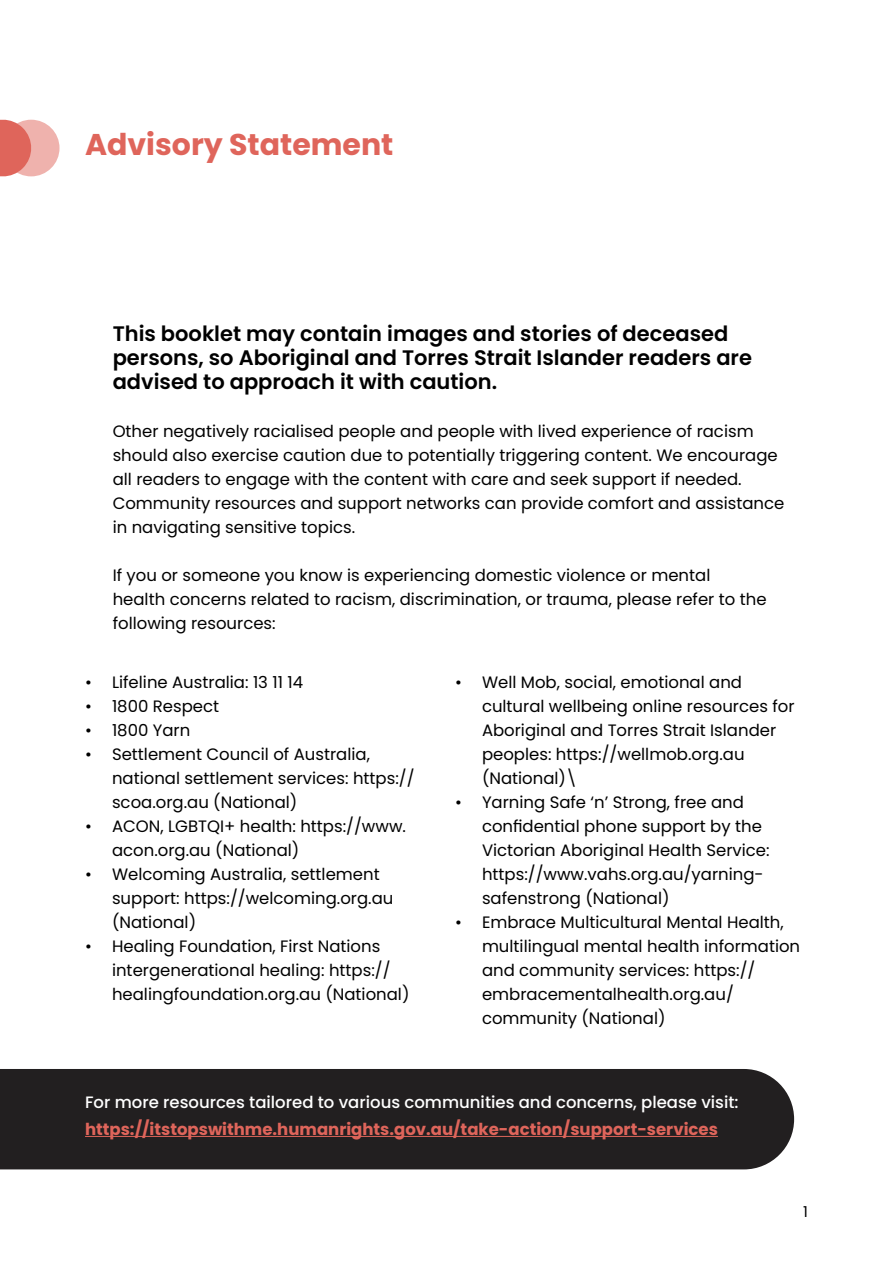
<style>
.page{position:relative;width:893px;height:1263px;background:#fff}
.page>*{position:absolute;margin:0;border:0;box-sizing:border-box;transform-origin:0 0}
.t1{font:700 30px "Poppins";color:#df655b}
.t2{font:600 21px/24px "Poppins";color:#000}
.t3{font:16.5px/24px "Poppins";color:#000}
.t4{font:700 16.5px "Poppins";color:#df655b}
.t5{font:500 16.5px "Poppins";color:#fff}
.t6{font:15px "Poppins";color:#000}
</style>
<div class="page">
<div style="left:0;top:1069px;width:794px;height:100px;background:#221f20"></div>
<hr style="left:85px;top:1136px;width:633px;height:1px;background:#df655b">
<svg style="left:0;top:119px;width:34px;height:58px"></svg>
<svg style="left:3px;top:120px;width:57px;height:56px;fill:#efb2ad"></svg>
<h1 class="t1" style="left:85px;top:127px;width:310px">Advisory Statement</h1>
<p class="t2" style="left:113px;top:322px;width:641px">This booklet may contain images and stories of deceased persons, so Aboriginal and Torres Strait Islander readers are advised to approach it with caution.</p>
<p class="t3" style="left:113px;top:420px;width:673px">Other negatively racialised people and people with lived experience of racism should also exercise caution due to potentially triggering content. We encourage all readers to engage with the content with care and seek support if needed.<br>Community resources and support networks can provide comfort and assistance in navigating sensitive topics.</p>
<p class="t3" style="left:113px;top:564px;width:655px">If you or someone you know is experiencing domestic violence or mental health concerns related to racism, discrimination, or trauma, please refer to the following resources:</p>
<p class="t3" style="left:85px;top:670px;width:219px">• Lifeline Australia: 13 11 14</p>
<p class="t3" style="left:85px;top:694px;width:136px">• 1800 Respect</p>
<p class="t3" style="left:85px;top:718px;width:107px">• 1800 Yarn</p>
<p class="t3" style="left:112px;top:742px;width:304px;text-indent:-27px">• Settlement Council of Australia, national settlement services: https:// scoa.org.au (National)</p>
<p class="t3" style="left:112px;top:814px;width:295px;text-indent:-27px">• ACON, LGBTQI+ health: https://www. acon.org.au (National)</p>
<p class="t3" style="left:112px;top:862px;width:283px;text-indent:-27px">• Welcoming Australia, settlement support: https://welcoming.org.au (National)</p>
<p class="t3" style="left:112px;top:935px;width:299px;text-indent:-27px">• Healing Foundation, First Nations intergenerational healing: https:// healingfoundation.org.au (National)</p>
<p class="t3" style="left:482px;top:670px;width:314px;text-indent:-27px">• Well Mob, social, emotional and cultural wellbeing online resources for<br>Aboriginal and Torres Strait Islander peoples: https://wellmob.org.au (National)\</p>
<p class="t3" style="left:482px;top:790px;width:289px;text-indent:-27px">• Yarning Safe ‘n’ Strong, free and confidential phone support by the Victorian Aboriginal Health Service: https://www.vahs.org.au/yarning&shy;safenstrong (National)</p>
<p class="t3" style="left:482px;top:910px;width:320px;text-indent:-27px">• Embrace Multicultural Mental Health, multilingual mental health information and community services: https:// embracementalhealth.org.au/ community (National)</p>
<p class="t5" style="left:85px;top:1093px;width:655px">For more resources tailored to various communities and concerns, please visit:</p>
<p class="t4" style="left:85px;top:1120px;width:634px">https://itstopswithme.humanrights.gov.au/take-action/support-services</p>
<p class="t6" style="left:803px;top:1202px;width:6px">1</p>
</div>
